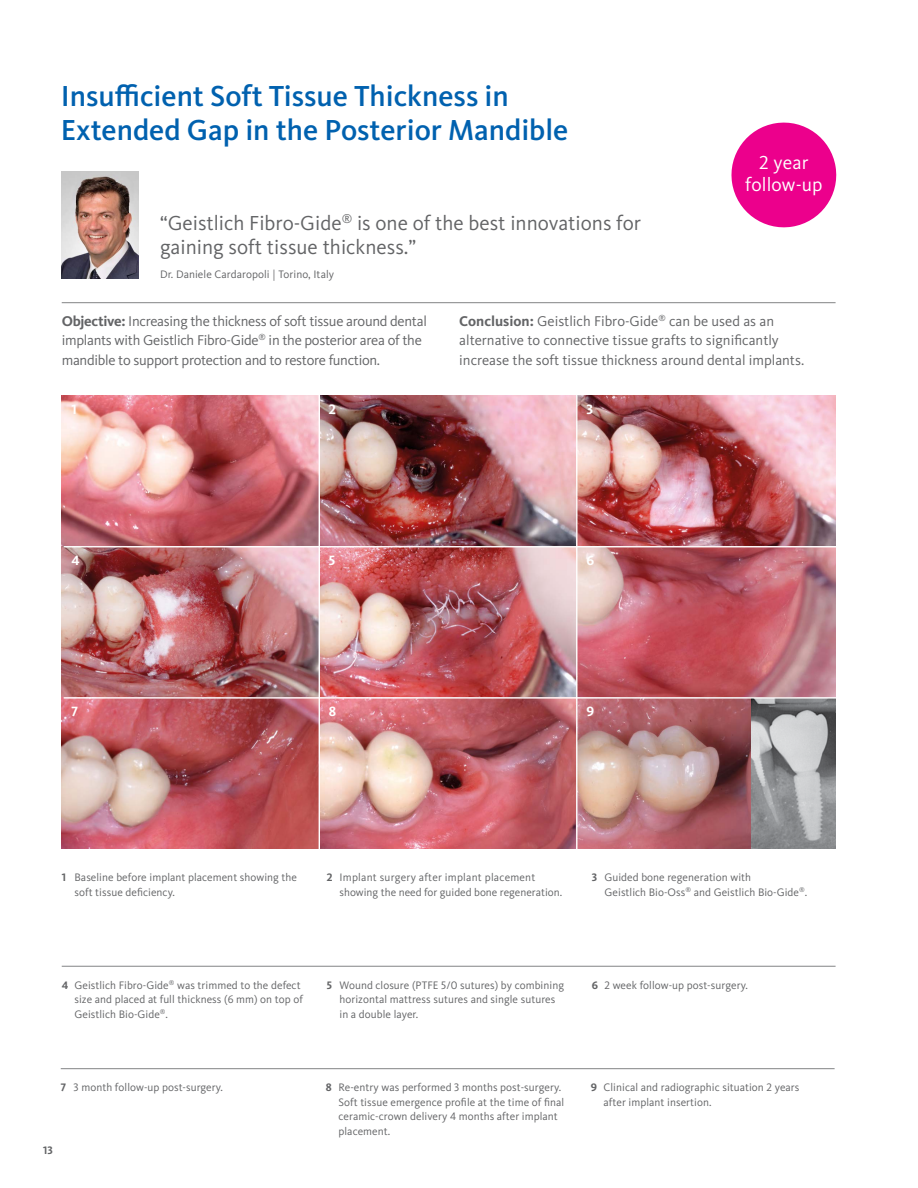
<style>
.page{position:relative;width:918px;height:1188px;background:#fff}
.page>*{position:absolute;margin:0;border:0;box-sizing:border-box;transform-origin:0 0}
.t1{font:500 30px/34px "Kievit Pro";color:#0061af}
.t2{font:21px/24.5px "Kievit Pro";color:#636466}
.t3{font:19.5px/22.5px "Kievit OT";letter-spacing:.005em;color:#fff;text-align:center}
.t4{font:14.7px/19.5px "Kievit Pro";letter-spacing:-.02em;color:#636466}
.t5{font:14.7px/19.5px "Kievit Pro";color:#636466}
.t6{font:700 13.95px "Kievit Pro";color:#fff}
.t7{font:11.25px/14.7px "Kievit Pro";letter-spacing:.005em;color:#636466}
.t8{font:700 11.25px "Kievit Pro";color:#636466}
.s1{font-weight:700}
</style>
<div class="page">
<img style="left:62px;top:396px;width:514px;height:453px">
<img style="left:577px;top:396px;width:259px;height:301px">
<img style="left:577px;top:699px;width:174px;height:150px">
<hr style="left:319px;top:392px;width:1px;height:471px;background:#fff">
<hr style="left:64px;top:546px;width:798px;height:1px;background:#fff">
<img style="left:62px;top:171px;width:77px;height:107px">
<hr style="left:62px;top:966px;width:774px;height:1px;background:#636466">
<hr style="left:61px;top:1068px;width:774px;height:1px;background:#636466">
<hr style="left:62px;top:302px;width:774px;height:1px;background:#636466">
<svg style="left:731px;top:122px;width:106px;height:106px"></svg>
<img style="left:751px;top:699px;width:85px;height:150px">
<hr style="left:64px;top:697px;width:798px;height:2px;background:#fff">
<h1 class="t1" style="left:61px;top:79px;width:509px">Insufficient Soft Tissue Thickness in<br>Extended Gap in the Posterior Mandible</h1>
<h2 class="t2" style="left:160px;top:210px;width:483px">“Geistlich Fibro-Gide<sup>®</sup> is one of the best innovations for gaining soft tissue thickness.”</h2>
<p class="t7" style="left:160px;top:267px;width:176px">Dr. Daniele Cardaropoli | Torino, Italy</p>
<h3 class="t3" style="left:745px;top:151px;width:79px">2 year follow-up</h3>
<h3 class="t4" style="left:62px;top:311px;width:367px"><span class="s1">Objective:</span> Increasing the thickness of soft tissue around dental implants with Geistlich Fibro-Gide<sup>®</sup> in the posterior area of the mandible to support protection and to restore function.</h3>
<h3 class="t5" style="left:459px;top:311px;width:346px"><span class="s1">Conclusion:</span> Geistlich Fibro-Gide<sup>®</sup> can be used as an alternative to connective tissue grafts to significantly increase the soft tissue thickness around dental implants.</h3>
<p class="t6" style="left:71px;top:400px;width:7px">1</p>
<p class="t6" style="left:329px;top:400px;width:9px">2</p>
<p class="t6" style="left:586px;top:400px;width:8px">3</p>
<p class="t6" style="left:71px;top:552px;width:10px">4</p>
<p class="t6" style="left:329px;top:552px;width:8px">5</p>
<p class="t6" style="left:586px;top:552px;width:9px">6</p>
<p class="t6" style="left:71px;top:703px;width:8px">7</p>
<p class="t6" style="left:329px;top:703px;width:9px">8</p>
<p class="t6" style="left:586px;top:703px;width:9px">9</p>
<p class="t7" style="left:74px;top:870px;width:224px;text-indent:-13px"><span class="s1">1</span> Baseline before implant placement showing the soft tissue deficiency.</p>
<p class="t7" style="left:340px;top:870px;width:224px;text-indent:-13px"><span class="s1">2</span> Implant surgery after implant placement showing the need for guided bone regeneration.</p>
<p class="t7" style="left:605px;top:870px;width:204px;text-indent:-13px"><span class="s1">3</span> Guided bone regeneration with<br>Geistlich Bio-Oss<sup>®</sup> and Geistlich Bio-Gide<sup>®</sup>.</p>
<p class="t7" style="left:74px;top:977px;width:230px;text-indent:-13px"><span class="s1">4</span> Geistlich Fibro-Gide<sup>®</sup> was trimmed to the defect size and placed at full thickness (6 mm) on top of<br>Geistlich Bio-Gide<sup>®</sup>.</p>
<p class="t7" style="left:340px;top:977px;width:226px;text-indent:-13px"><span class="s1">5</span> Wound closure (PTFE 5/0 sutures) by combining horizontal mattress sutures and single sutures in a double layer.</p>
<p class="t7" style="left:592px;top:977px;width:158px"><span class="s1">6</span> 2 week follow-up post-surgery.</p>
<p class="t8" style="left:43px;top:1144px;width:11px">13</p>
<p class="t7" style="left:61px;top:1080px;width:164px"><span class="s1">7</span> 3 month follow-up post-surgery.</p>
<p class="t7" style="left:339px;top:1080px;width:227px;text-indent:-13px"><span class="s1">8</span> Re-entry was performed 3 months post-surgery.<br>Soft tissue emergence profile at the time of final ceramic-crown delivery 4 months after implant placement.</p>
<p class="t7" style="left:604px;top:1080px;width:197px;text-indent:-13px"><span class="s1">9</span> Clinical and radiographic situation 2 years after implant insertion.</p>
</div>
